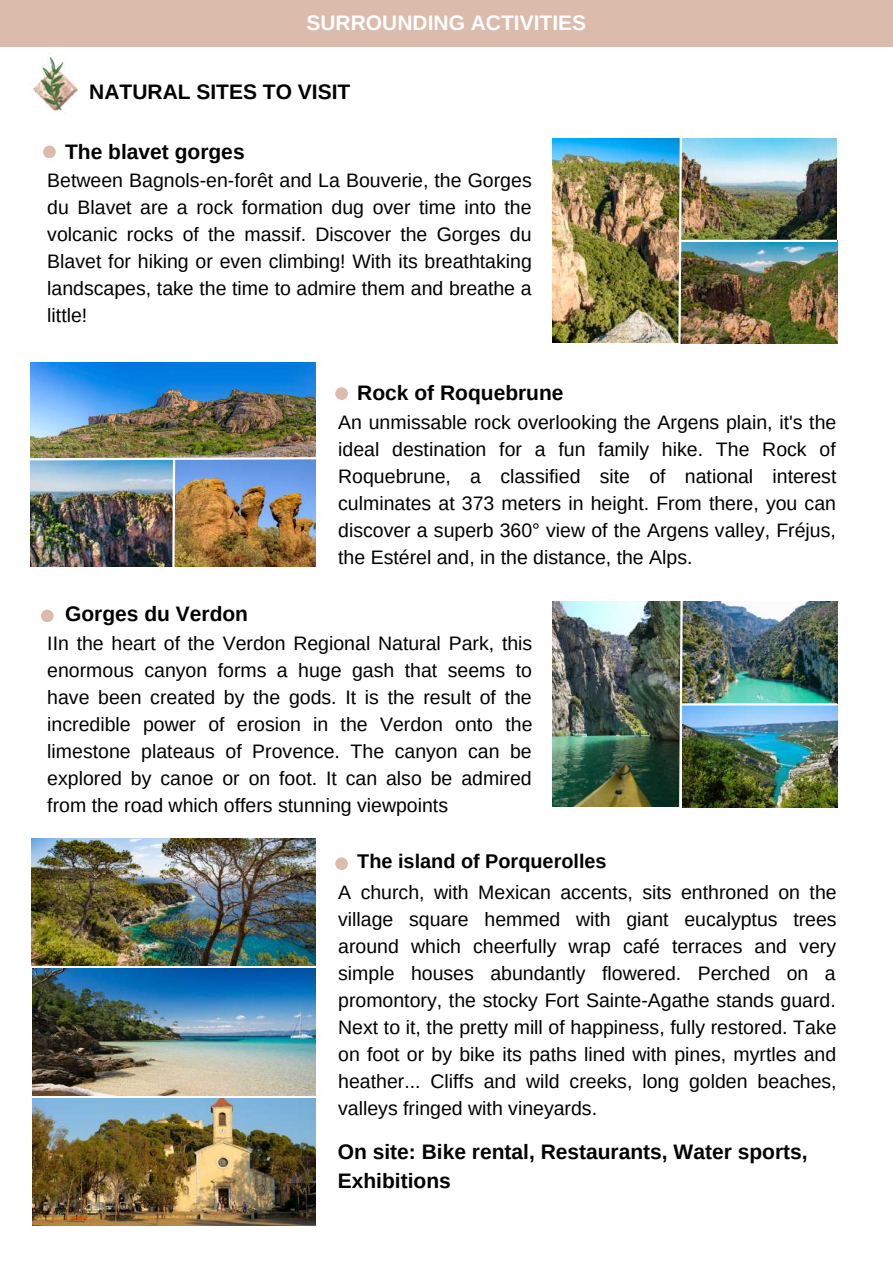
<style>
.page{position:relative;width:893px;height:1264px;background:#fff}
.page>*{position:absolute;margin:0;border:0;box-sizing:border-box;transform-origin:0 0}
.t1{font:700 21px/29.2px "Arimo";color:#000}
.t2{font:700 21px "Arimo";color:#fff}
.t3{font:700 19.8px "Arimo";color:#000}
.t4{font:19.5px/27px "Arimo";color:#000;text-align:justify}
</style>
<div class="page">
<img style="left:33px;top:52px;width:45px;height:61px">
<div style="left:0;top:0;width:892px;height:47px;background:#dbbbab"></div>
<div style="left:43px;top:146px;width:13px;height:12px;background:#dbbbab;border-radius:50%"></div>
<img style="left:31px;top:362px;width:284px;height:94px">
<div style="left:335px;top:387px;width:13px;height:13px;background:#dbbbab;border-radius:50%"></div>
<img style="left:553px;top:138px;width:284px;height:205px">
<hr style="left:680px;top:240px;width:156px;height:2px;background:#fff">
<svg style="left:677px;top:138px;width:6px;height:206px"></svg>
<img style="left:30px;top:456px;width:286px;height:111px">
<div style="left:41px;top:609px;width:13px;height:13px;background:#dbbbab;border-radius:50%"></div>
<div style="left:335px;top:857px;width:13px;height:13px;background:#dbbbab;border-radius:50%"></div>
<img style="left:684px;top:602px;width:153px;height:101px">
<img style="left:684px;top:705px;width:153px;height:102px">
<img style="left:553px;top:602px;width:125px;height:204px">
<svg style="left:678px;top:601px;width:6px;height:207px"></svg>
<img style="left:32px;top:838px;width:283px;height:127px">
<img style="left:32px;top:1098px;width:283px;height:127px">
<img style="left:32px;top:968px;width:283px;height:127px">
<p class="t2" style="left:306px;top:11px;width:281px">SURROUNDING ACTIVITIES</p>
<p class="t1" style="left:89px;top:77px;width:262px">NATURAL SITES TO VISIT</p>
<p class="t1" style="left:65px;top:137px;width:181px">The blavet gorges</p>
<p class="t4" style="left:47px;top:167px;width:486px">Between Bagnols-en-forêt and La Bouverie, the Gorges du Blavet are a rock formation dug over time into the volcanic rocks of the massif. Discover the Gorges du Blavet for hiking or even climbing! With its breathtaking landscapes, take the time to admire them and breathe a little!</p>
<p class="t1" style="left:357px;top:378px;width:208px">Rock of Roquebrune</p>
<p class="t4" style="left:338px;top:408px;width:499px">An unmissable rock overlooking the Argens plain, it's the ideal destination for a fun family hike. The Rock of Roquebrune, a classified site of national interest culminates at 373 meters in height. From there, you can discover a superb 360° view of the Argens valley, Fréjus, the Estérel and, in the distance, the Alps.</p>
<p class="t1" style="left:65px;top:599px;width:184px">Gorges du Verdon</p>
<p class="t4" style="left:47px;top:630px;width:486px">IIn the heart of the Verdon Regional Natural Park, this enormous canyon forms a huge gash that seems to have been created by the gods. It is the result of the incredible power of erosion in the Verdon onto the limestone plateaus of Provence. The canyon can be explored by canoe or on foot. It can also be admired from the road which offers stunning viewpoints</p>
<p class="t3" style="left:357px;top:850px;width:251px">The island of Porquerolles</p>
<p class="t4" style="left:338px;top:878px;width:500px">A church, with Mexican accents, sits enthroned on the village square hemmed with giant eucalyptus trees around which cheerfully wrap café terraces and very simple houses abundantly flowered. Perched on a promontory, the stocky Fort Sainte-Agathe stands guard.<br>Next to it, the pretty mill of happiness, fully restored. Take on foot or by bike its paths lined with pines, myrtles and heather... Cliffs and wild creeks, long golden beaches, valleys fringed with vineyards.</p>
<p class="t1" style="left:338px;top:1137px;width:471px">On site: Bike rental, Restaurants, Water sports,<br>Exhibitions</p>
</div>
